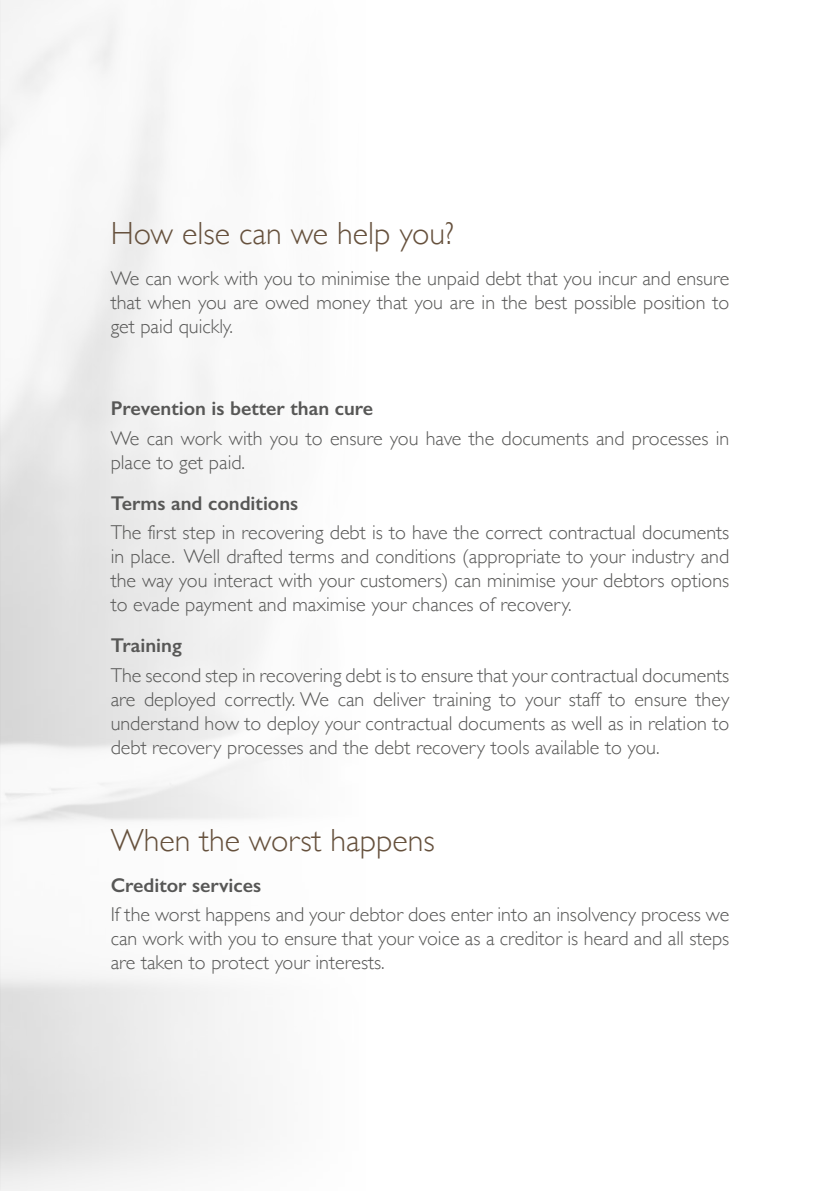
<style>
.page{position:relative;width:840px;height:1191px;background:#fff}
.page>*{position:absolute;margin:0;border:0;box-sizing:border-box;transform-origin:0 0}
.t1{font:300 32px "Gill Sans";color:#66513d}
.t2{font:300 20px/24px "Gill Sans";color:#575756;text-align:justify}
.t3{font:600 20px "Gill Sans";color:#575756}
</style>
<div class="page">
<h1 class="t1" style="left:111px;top:208px;width:345px">How else can we help you?</h1>
<p class="t2" style="left:111px;top:265px;width:619px">We can work with you to minimise the unpaid debt that you incur and ensure that when you are owed money that you are in the best possible position to get paid quickly.</p>
<p class="t3" style="left:111px;top:396px;width:264px">Prevention is better than cure</p>
<p class="t2" style="left:111px;top:425px;width:619px">We can work with you to ensure you have the documents and processes in place to get paid.</p>
<p class="t3" style="left:111px;top:491px;width:189px">Terms and conditions</p>
<p class="t2" style="left:111px;top:520px;width:619px">The first step in recovering debt is to have the correct contractual documents in place. Well drafted terms and conditions (appropriate to your industry and the way you interact with your customers) can minimise your debtors options to evade payment and maximise your chances of recovery.</p>
<p class="t3" style="left:111px;top:633px;width:73px">Training</p>
<p class="t2" style="left:111px;top:662px;width:619px">The second step in recovering debt is to ensure that your contractual documents are deployed correctly. We can deliver training to your staff to ensure they understand how to deploy your contractual documents as well as in relation to debt recovery processes and the debt recovery tools available to you.</p>
<h1 class="t1" style="left:111px;top:815px;width:325px">When the worst happens</h1>
<p class="t3" style="left:111px;top:872px;width:152px">Creditor services</p>
<p class="t2" style="left:111px;top:901px;width:620px">If the worst happens and your debtor does enter into an insolvency process we can work with you to ensure that your voice as a creditor is heard and all steps are taken to protect your interests.</p>
</div>
